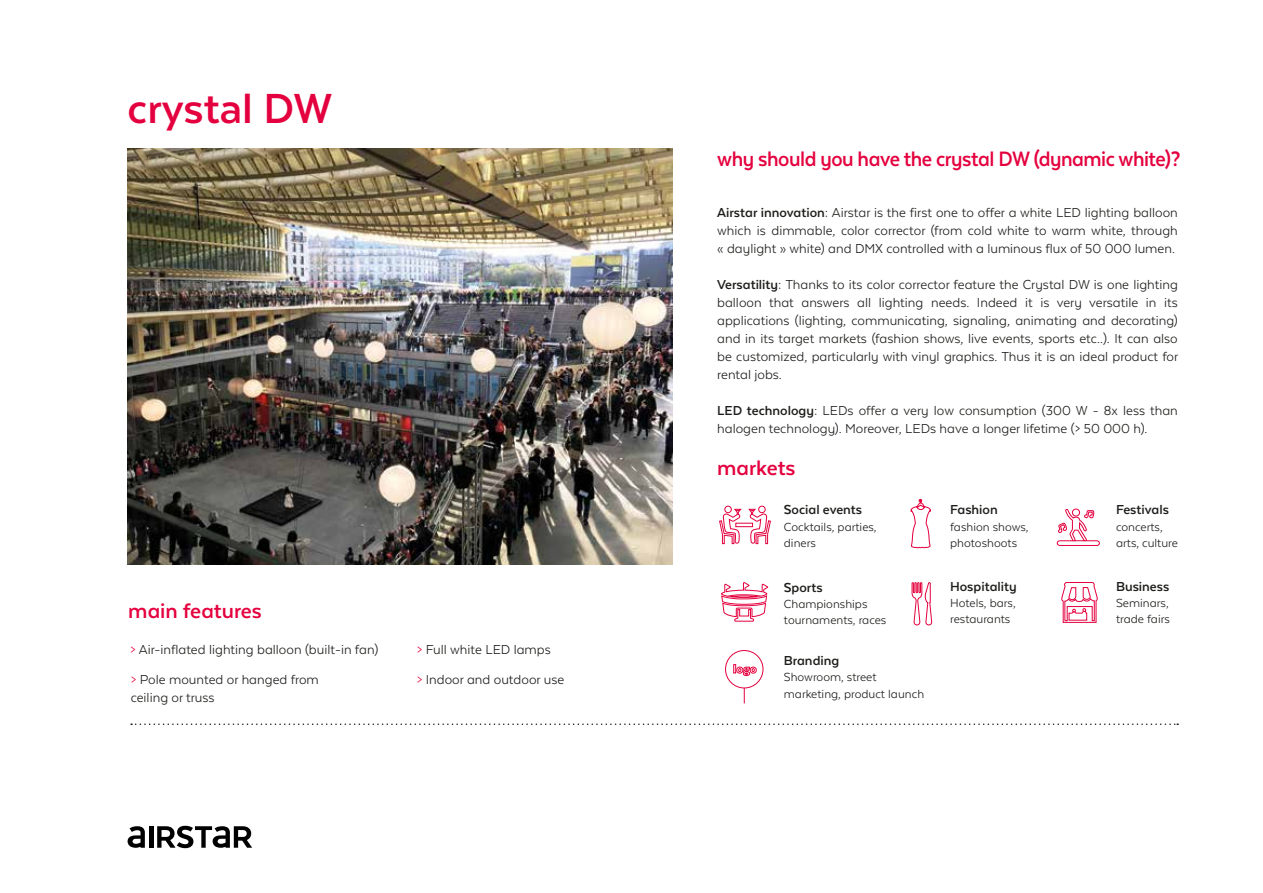
<style>
.page{position:relative;width:1263px;height:893px;background:#fff}
.page>*{position:absolute;margin:0;border:0;box-sizing:border-box;transform-origin:0 0}
.t1{font:700 48.45px "Texta";color:#e4003e}
.t2{font:700 24px "Texta Alt";letter-spacing:-.02em;color:#e4003e;scale:.94 1}
.t3{font:700 24px "Texta Alt";color:#e4003e}
.t4{font:15px/18px "Texta Alt";color:#1d1d1b;text-align:justify}
.t5{font:700 15px "Texta Alt";color:#1d1d1b}
.t6{font:13.5px/16.2px "Texta Alt";color:#1d1d1b}
.s1{color:#e4003e}
.s2{font-weight:700}
</style>
<div class="page">
<hr style="left:149px;top:826px;width:4px;height:22px;background:#000">
<svg style="left:157px;top:826px;width:95px;height:22px"></svg>
<svg style="left:128px;top:826px;width:17px;height:22px"></svg>
<svg style="left:131px;top:723px;width:1047px;height:2px"></svg>
<svg style="left:1061px;top:582px;width:37px;height:41px"></svg>
<svg style="left:1056px;top:508px;width:44px;height:38px"></svg>
<svg style="left:721px;top:582px;width:48px;height:40px"></svg>
<svg style="left:910px;top:499px;width:21px;height:49px"></svg>
<svg style="left:911px;top:582px;width:21px;height:44px"></svg>
<div style="left:758px;top:506px;width:7px;height:7px;border:1px solid #e4003e;border-radius:50%"></div>
<div style="left:724px;top:506px;width:8px;height:7px;border:1px solid #e4003e;border-radius:50%"></div>
<div style="left:735px;top:523px;width:18px;height:4px;border:1px solid #e4003e"></div>
<svg style="left:719px;top:508px;width:23px;height:36px"></svg>
<svg style="left:748px;top:508px;width:23px;height:36px"></svg>
<div style="left:725px;top:650px;width:38px;height:38px;border:1px solid #e4003e;border-radius:50%"></div>
<svg style="left:744px;top:688px;width:1px;height:15px"></svg>
<svg style="left:733px;top:664px;width:24px;height:12px"></svg>
<img style="left:128px;top:149px;width:545px;height:416px">
<h1 class="t1" style="left:128px;top:84px;width:206px">crystal DW</h1>
<h2 class="t3" style="left:128px;top:598px;width:135px">main features</h2>
<p class="t4" style="left:130px;top:634px;width:249px;line-height:30.3px"><span class="s1">&gt;</span> Air-inflated lighting balloon (built-in fan) <span class="s1">&gt;</span> Pole mounted or hanged from</p>
<p class="t4" style="left:131px;top:689px;width:85px">ceiling or truss</p>
<p class="t4" style="left:417px;top:640px;width:136px"><span class="s1">&gt;</span> Full white LED lamps</p>
<p class="t4" style="left:417px;top:671px;width:149px"><span class="s1">&gt;</span> Indoor and outdoor use</p>
<h2 class="t2" style="left:717px;top:147px;width:494px">why should you have the crystal DW (dynamic white)?</h2>
<p class="t4" style="left:717px;top:203px;width:462px"><span class="s2">Airstar innovation:</span> Airstar is the first one to offer a white LED lighting balloon which is dimmable, color corrector (from cold white to warm white, through « daylight » white) and DMX controlled with a luminous flux of 50 000 lumen.</p>
<p class="t4" style="left:717px;top:275px;width:462px"><span class="s2">Versatility:</span> Thanks to its color corrector feature the Crystal DW is one lighting balloon that answers all lighting needs. Indeed it is very versatile in its applications (lighting, communicating, signaling, animating and decorating) and in its target markets (fashion shows, live events, sports etc..). It can also be customized, particularly with vinyl graphics. Thus it is an ideal product for rental jobs.</p>
<p class="t4" style="left:717px;top:401px;width:462px"><span class="s2">LED technology:</span> LEDs offer a very low consumption (300 W - 8x less than halogen technology). Moreover, LEDs have a longer lifetime (&gt; 50 000 h).</p>
<h2 class="t3" style="left:717px;top:456px;width:80px">markets</h2>
<p class="t5" style="left:784px;top:502px;width:80px">Social events</p>
<p class="t6" style="left:784px;top:518px;width:94px">Cocktails, parties, diners</p>
<p class="t5" style="left:784px;top:580px;width:40px">Sports</p>
<p class="t6" style="left:784px;top:596px;width:104px">Championships tournaments, races</p>
<p class="t5" style="left:784px;top:653px;width:57px">Branding</p>
<p class="t6" style="left:784px;top:669px;width:142px">Showroom, street marketing, product launch</p>
<p class="t5" style="left:950px;top:502px;width:49px">Fashion</p>
<p class="t6" style="left:950px;top:518px;width:80px">fashion shows, photoshoots</p>
<p class="t5" style="left:950px;top:579px;width:68px">Hospitality</p>
<p class="t6" style="left:950px;top:595px;width:67px">Hotels, bars, restaurants</p>
<p class="t5" style="left:1116px;top:502px;width:54px">Festivals</p>
<p class="t6" style="left:1116px;top:518px;width:63px">concerts, arts, culture</p>
<p class="t5" style="left:1116px;top:579px;width:55px">Business</p>
<p class="t6" style="left:1116px;top:595px;width:55px">Seminars, trade fairs</p>
</div>
